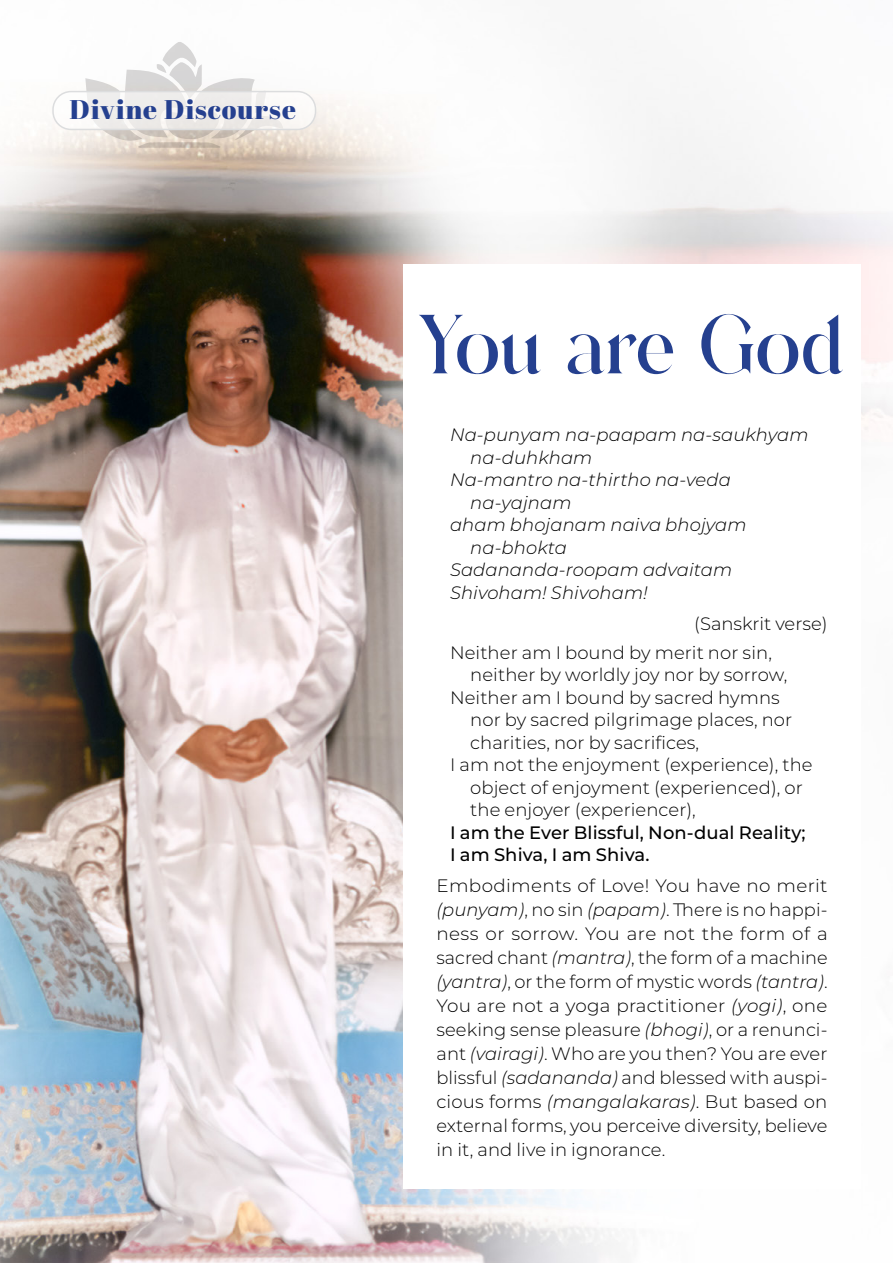
<style>
.page{position:relative;width:893px;height:1263px;background:#fff}
.page>*{position:absolute;margin:0;border:0;box-sizing:border-box;transform-origin:0 0}
.t1{font:81px "Adorage";letter-spacing:.005em;color:#25408f}
.t2{font:27px "Abril Fatface";letter-spacing:.04em;color:#25408f}
.t3{font:300 18px/24px "Montserrat";letter-spacing:.005em;color:#000}
.t4{font:italic 300 18px "Montserrat";letter-spacing:.005em;color:#000}
.t5{font:500 18px/22.5px "Montserrat";letter-spacing:.005em;color:#000}
.s1{font-style:italic}
</style>
<div class="page">
<img style="left:0;top:90px;width:893px;height:1173px">
<div style="left:403px;top:264px;width:458px;height:925px;background:#fff"></div>
<svg style="left:85px;top:42px;width:198px;height:106px"></svg>
<div style="left:53px;top:92px;width:263px;height:37px;background:linear-gradient(to right,#f3f2f1,#f3f0ee);border-radius:18px"></div>
<div style="left:52px;top:91px;width:264px;height:39px;border:2px solid #dcddde;border-radius:18px"></div>
<h2 class="t2" style="left:70px;top:91px;width:228px">Divine Discourse</h2>
<h1 class="t1" style="left:420px;top:296px;width:425px">You are God</h1>
<p class="t4" style="left:450px;top:423px;width:360px">Na-punyam na-paapam na-saukhyam</p>
<p class="t4" style="left:470px;top:445px;width:124px">na-duhkham</p>
<p class="t4" style="left:450px;top:468px;width:282px">Na-mantro na-thirtho na-veda</p>
<p class="t4" style="left:470px;top:490px;width:103px">na-yajnam</p>
<p class="t4" style="left:450px;top:513px;width:298px">aham bhojanam naiva bhojyam</p>
<p class="t4" style="left:470px;top:535px;width:98px">na-bhokta</p>
<p class="t4" style="left:450px;top:558px;width:284px">Sadananda-roopam advaitam</p>
<p class="t4" style="left:450px;top:580px;width:199px">Shivoham! Shivoham!</p>
<p class="t3" style="left:450px;top:608px;width:379px;line-height:29.2px;text-indent:244px">(Sanskrit verse)<br>Neither am I bound by merit nor sin,</p>
<p class="t3" style="left:470px;top:662px;width:319px">neither by worldly joy nor by sorrow,</p>
<p class="t3" style="left:450px;top:685px;width:331px">Neither am I bound by sacred hymns</p>
<p class="t3" style="left:470px;top:707px;width:323px">nor by sacred pilgrimage places, nor</p>
<p class="t3" style="left:470px;top:730px;width:230px">charities, nor by sacrifices,</p>
<p class="t3" style="left:450px;top:752px;width:364px">I am not the enjoyment (experience), the</p>
<p class="t3" style="left:470px;top:775px;width:334px">object of enjoyment (experienced), or</p>
<p class="t3" style="left:470px;top:797px;width:227px">the enjoyer (experiencer),</p>
<p class="t5" style="left:450px;top:820px;width:357px">I am the Ever Blissful, Non-dual Reality;<br>I am Shiva, I am Shiva.</p>
<p class="t3" style="left:436px;top:873px;width:393px;text-align:justify">Embodiments of Love! You have no merit <span class="s1">(punyam)</span>, no sin <span class="s1">(papam)</span>. There is no happi&shy;ness or sorrow. You are not the form of a sacred chant <span class="s1">(mantra)</span>, the form of a machine <span class="s1">(yantra)</span>, or the form of mystic words <span class="s1">(tantra)</span>.<br>You are not a yoga practitioner <span class="s1">(yogi)</span>, one seeking sense pleasure <span class="s1">(bhogi)</span>, or a renunci&shy;ant <span class="s1">(vairagi)</span>. Who are you then? You are ever blissful <span class="s1">(sadananda)</span> and blessed with auspi&shy;cious forms <span class="s1">(mangalakaras)</span>. But based on external forms, you perceive diversity, believe in it, and live in ignorance.</p>
</div>
